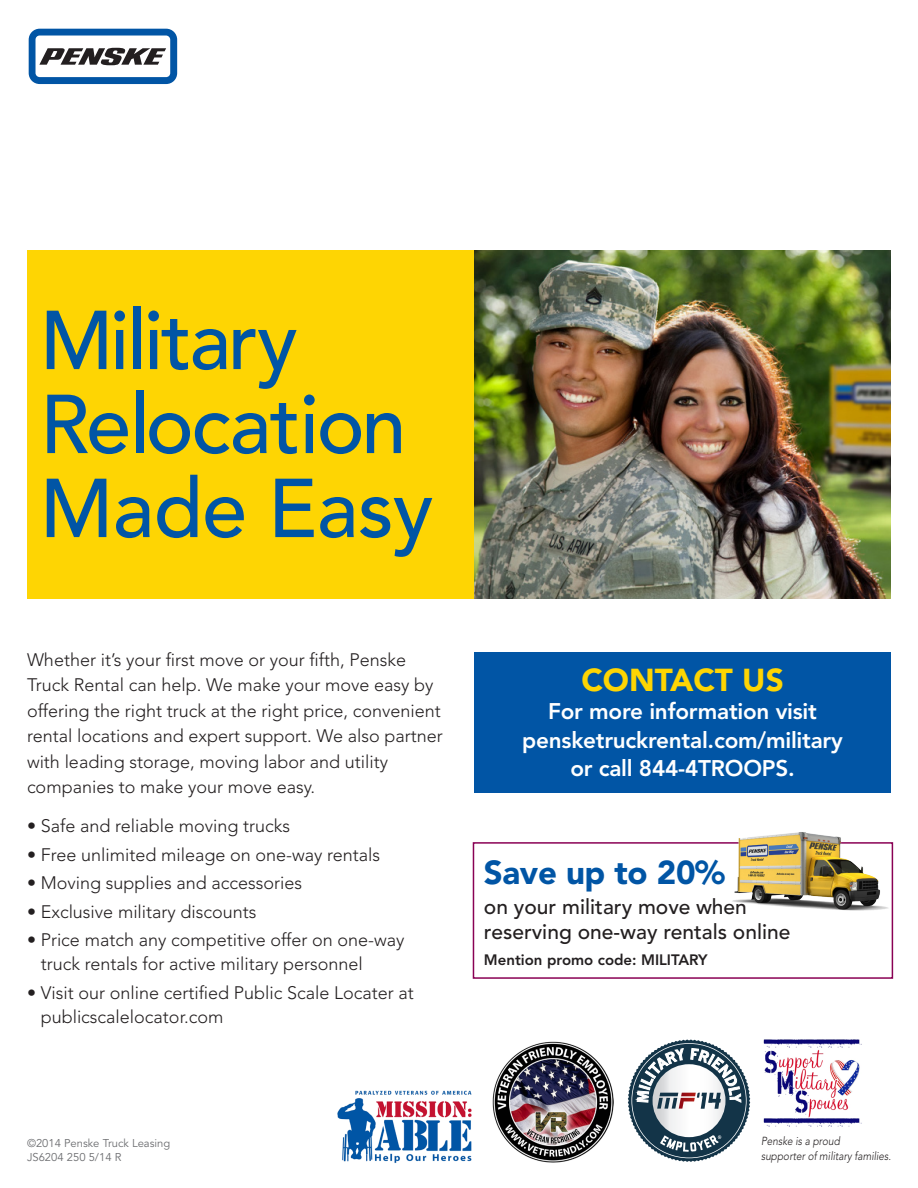
<style>
.page{position:relative;width:918px;height:1188px;background:#fff}
.page>*{position:absolute;margin:0;border:0;box-sizing:border-box;transform-origin:0 0}
.t1{font:500 82.5px/84px "Avenir LT Std";letter-spacing:-.015em;color:#0155a5}
.t2{font:900 33px "Avenir LT Std";letter-spacing:-.01em;color:#0155a5}
.t3{font:900 31.5px "Avenir LT Std";color:#fed503}
.t4{font:800 22.5px/28.5px "Avenir LT Std";letter-spacing:-.01em;color:#fff;text-align:center}
.t5{font:500 21px/25.5px "Avenir LT Std";color:#231f20}
.t6{font:300 18px/25.5px "Avenir LT Std";color:#231f20}
.t7{font:800 15px "Avenir LT Std";color:#231f20}
.t8{font:italic 300 11.7px "Avenir LT Std";color:#231f20;scale:.87 1}
.t9{font:11.25px "Avenir LT Std";color:#6c6d70}
</style>
<div class="page">
<div style="left:474px;top:652px;width:417px;height:141px;background:#0155a5"></div>
<div style="left:29px;top:29px;width:148px;height:55px;background:#0155a5;border-radius:11px"></div>
<div style="left:35px;top:35px;width:135px;height:42px;background:#fff;border-radius:4px"></div>
<svg style="left:39px;top:48px;width:127px;height:17px"></svg>
<div style="left:473px;top:842px;width:420px;height:137px;border:2px solid #890154"></div>
<img style="left:732px;top:832px;width:162px;height:95px">
<div style="left:27px;top:251px;width:475px;height:348px;background:#fed503"></div>
<img style="left:474px;top:251px;width:417px;height:348px">
<img style="left:763px;top:1039px;width:99px;height:88px">
<svg style="left:628px;top:1040px;width:122px;height:122px"></svg>
<img style="left:493px;top:1041px;width:121px;height:121px">
<img style="left:337px;top:1090px;width:135px;height:73px">
<p class="t1" style="left:40px;top:301px;width:368px">Military<br>Relocation</p>
<p class="t1" style="left:40px;top:469px;width:395px">Made Easy</p>
<p class="t6" style="left:27px;top:647px;width:417px">Whether it’s your first move or your fifth, Penske Truck Rental can help. We make your move easy by offering the right truck at the right price, convenient rental locations and expert support. We also partner with leading storage, moving labor and utility companies to make your move easy.</p>
<p class="t6" style="left:27px;top:813px;width:265px">• Safe and reliable moving trucks</p>
<p class="t6" style="left:27px;top:842px;width:355px">• Free unlimited mileage on one-way rentals</p>
<p class="t6" style="left:27px;top:870px;width:277px">• Moving supplies and accessories</p>
<p class="t6" style="left:27px;top:899px;width:231px">• Exclusive military discounts</p>
<p class="t6" style="left:41px;top:928px;width:365px;line-height:24px;text-indent:-14px">• Price match any competitive offer on one-way truck rentals for active military personnel</p>
<p class="t6" style="left:41px;top:980px;width:375px;line-height:24px;text-indent:-14px">• Visit our online certified Public Scale Locater at publicscalelocator.com</p>
<p class="t3" style="left:581px;top:661px;width:204px">CONTACT US</p>
<p class="t4" style="left:522px;top:697px;width:322px">For more information visit pensketruckrental.com/military or call 844-4TROOPS.</p>
<p class="t2" style="left:484px;top:852px;width:243px">Save up to 20%</p>
<p class="t5" style="left:484px;top:894px;width:308px">on your military move when reserving one-way rentals online</p>
<p class="t7" style="left:484px;top:951px;width:225px">Mention promo code: MILITARY</p>
<p class="t9" style="left:27px;top:1137px;width:145px">©2014 Penske Truck Leasing</p>
<p class="t9" style="left:27px;top:1151px;width:96px">JS6204 250 5/14 R</p>
<p class="t8" style="left:761px;top:1134px;width:92px">Penske is a proud</p>
<p class="t8" style="left:761px;top:1149px;width:151px">supporter of military families.</p>
</div>
